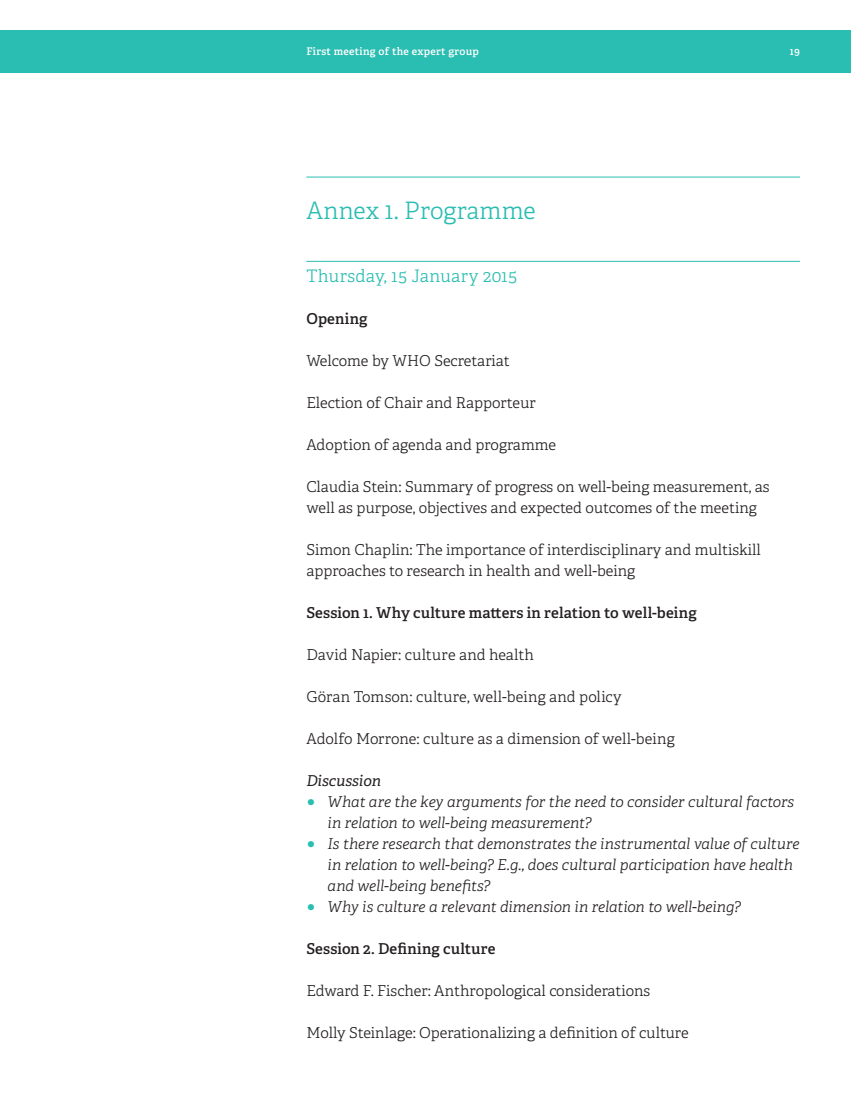
<style>
.page{position:relative;width:851px;height:1106px;background:#fff}
.page>*{position:absolute;margin:0;border:0;box-sizing:border-box;transform-origin:0 0}
.HEAD_A{font:300 24px "Adelle CYR";letter-spacing:.005em;color:#2abdb1}
.HEAD_B_prelims{font:300 17.25px "Adelle CYR";letter-spacing:.02em;color:#2abdb1}
.BODY_TEXT{font:300 15px/21px "Adelle CYR";color:#231f20}
.BULLET_LIST_-_ITA{font:italic 300 15px/21px "Adelle CYR";color:#231f20}
.BODY_TEXT_-_SEMIB{font:600 15px "Adelle CYR";letter-spacing:.01em;color:#231f20}
.t1{font:italic 15px "Adelle CYR";color:#231f20}
.t2{font:600 10.5px "Adelle CYR";letter-spacing:.025em;color:#fff}
.s1{font-style:normal;color:#2abdb1}
</style>
<div class="page">
<div style="left:0;top:30px;width:850px;height:42px;background:#2abdb1"></div>
<hr style="left:306px;top:177px;width:493px;height:1px;background:#2abdb1">
<hr style="left:306px;top:261px;width:493px;height:1px;background:#2abdb1">
<p class="t2" style="left:306px;top:44px;width:174px">First meeting of the expert group</p>
<p class="t2" style="left:789px;top:44px;width:12px">19</p>
<p class="HEAD_A" style="left:306px;top:194px;width:231px">Annex 1. Programme</p>
<p class="HEAD_B_prelims" style="left:306px;top:264px;width:212px">Thursday, 15 January 2015</p>
<p class="BODY_TEXT_-_SEMIB" style="left:306px;top:308px;width:63px">Opening</p>
<p class="BODY_TEXT" style="left:306px;top:350px;width:205px">Welcome by WHO Secretariat</p>
<p class="BODY_TEXT" style="left:306px;top:392px;width:231px">Election of Chair and Rapporteur</p>
<p class="BODY_TEXT" style="left:306px;top:434px;width:251px">Adoption of agenda and programme</p>
<p class="BODY_TEXT" style="left:306px;top:476px;width:465px">Claudia Stein: Summary of progress on well-being measurement, as well as purpose, objectives and expected outcomes of the meeting</p>
<p class="BODY_TEXT" style="left:306px;top:539px;width:456px">Simon Chaplin: The importance of interdisciplinary and multiskill approaches to research in health and well-being</p>
<p class="BODY_TEXT_-_SEMIB" style="left:306px;top:602px;width:392px">Session 1. Why culture matters in relation to well-being</p>
<p class="BODY_TEXT" style="left:306px;top:644px;width:229px">David Napier: culture and health</p>
<p class="BODY_TEXT" style="left:306px;top:686px;width:317px">Göran Tomson: culture, well-being and policy</p>
<p class="BODY_TEXT" style="left:306px;top:728px;width:370px">Adolfo Morrone: culture as a dimension of well-being</p>
<p class="t1" style="left:306px;top:770px;width:76px">Discussion</p>
<p class="BULLET_LIST_-_ITA" style="left:327px;top:791px;width:468px;text-indent:-21px"><span class="s1">○</span> What are the key arguments for the need to consider cultural factors in relation to well-being measurement?</p>
<p class="BULLET_LIST_-_ITA" style="left:327px;top:833px;width:473px;text-indent:-21px"><span class="s1">○</span> Is there research that demonstrates the instrumental value of culture in relation to well-being? E.g., does cultural participation have health and well-being benefits?</p>
<p class="BULLET_LIST_-_ITA" style="left:306px;top:896px;width:436px"><span class="s1">○</span> Why is culture a relevant dimension in relation to well-being?</p>
<p class="BODY_TEXT_-_SEMIB" style="left:306px;top:938px;width:190px">Session 2. Defining culture</p>
<p class="BODY_TEXT" style="left:306px;top:980px;width:345px">Edward F. Fischer: Anthropological considerations</p>
<p class="BODY_TEXT" style="left:306px;top:1022px;width:384px">Molly Steinlage: Operationalizing a definition of culture</p>
</div>
